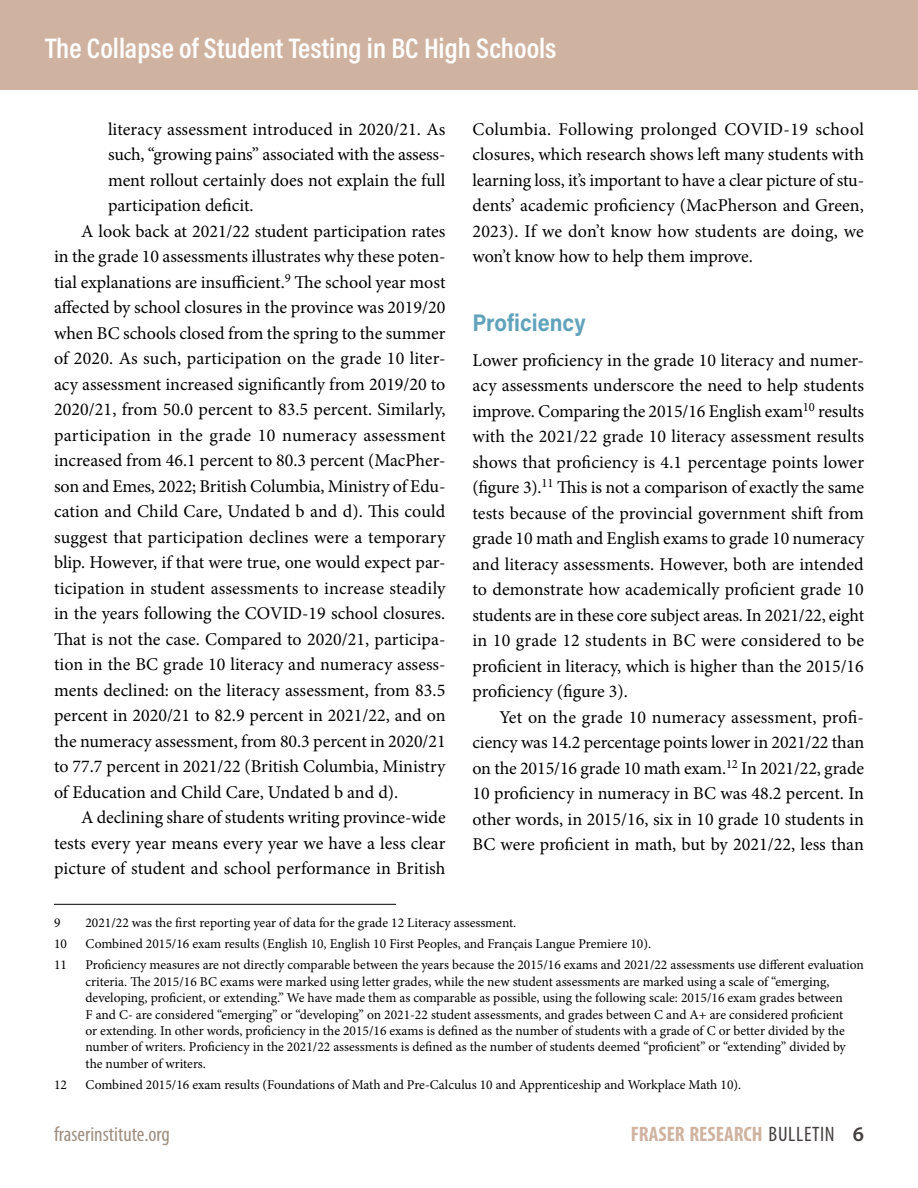
<style>
.page{position:relative;width:918px;height:1188px;background:#fff}
.page>*{position:absolute;margin:0;border:0;box-sizing:border-box;transform-origin:0 0}
.t1{font:600 28.5px "Acumin Pro Cond";color:#fff}
.t2{font:700 24px "Acumin Pro";color:#61a3bb;scale:.9 1}
.t3{font:700 condensed 21px "Myriad Pro";color:#cfb3a0}
.t4{font:condensed 21px "Myriad Pro";color:#9e8e80}
.t5{font:18px/25.5px "Minion Pro";color:#000;text-align:justify}
.t6{font:18px "Minion Pro";letter-spacing:.02em;color:#000}
.t7{font:13.5px/16.5px "Minion Pro";color:#000}
.s1{font-weight:400;color:#443f3e}
.s2{font-weight:600;font-stretch:normal;color:#443f3e}
</style>
<div class="page">
<div style="left:0;top:0;width:918px;height:90px;background:#cfb3a0"></div>
<hr style="left:54px;top:904px;width:342px;height:1px;background:#000">
<h1 class="t1" style="left:45px;top:29px;width:513px">The Collapse of Student Testing in BC High Schools</h1>
<p class="t5" style="left:108px;top:116px;width:339px">literacy assessment introduced in 2020/21. As</p>
<p class="t5" style="left:108px;top:142px;width:339px">such, “growing pains” associated with the assess-</p>
<p class="t5" style="left:108px;top:167px;width:339px">ment rollout certainly does not explain the full</p>
<p class="t5" style="left:108px;top:193px;width:147px">participation deficit.</p>
<p class="t5" style="left:81px;top:218px;width:366px">A look back at 2021/22 student participation rates</p>
<p class="t5" style="left:54px;top:244px;width:393px">in the grade 10 assessments illustrates why these poten-</p>
<p class="t5" style="left:54px;top:269px;width:393px">tial explanations are insufficient.<sup>9</sup> The school year most</p>
<p class="t5" style="left:54px;top:295px;width:393px">affected by school closures in the province was 2019/20</p>
<p class="t5" style="left:54px;top:320px;width:393px">when BC schools closed from the spring to the summer</p>
<p class="t5" style="left:54px;top:346px;width:393px">of 2020. As such, participation on the grade 10 liter-</p>
<p class="t5" style="left:54px;top:371px;width:393px">acy assessment increased significantly from 2019/20 to</p>
<p class="t5" style="left:54px;top:397px;width:393px">2020/21, from 50.0 percent to 83.5 percent. Similarly,</p>
<p class="t6" style="left:54px;top:423px;width:393px">participation in the grade 10 numeracy assessment</p>
<p class="t5" style="left:54px;top:448px;width:393px">increased from 46.1 percent to 80.3 percent (MacPher-</p>
<p class="t5" style="left:54px;top:473px;width:393px">son and Emes, 2022; British Columbia, Ministry of Edu-</p>
<p class="t5" style="left:54px;top:499px;width:393px">cation and Child Care, Undated b and d). This could</p>
<p class="t5" style="left:54px;top:524px;width:393px">suggest that participation declines were a temporary</p>
<p class="t5" style="left:54px;top:550px;width:393px">blip. However, if that were true, one would expect par-</p>
<p class="t5" style="left:54px;top:575px;width:393px">ticipation in student assessments to increase steadily</p>
<p class="t5" style="left:54px;top:601px;width:393px">in the years following the COVID-19 school closures.</p>
<p class="t5" style="left:54px;top:626px;width:393px">That is not the case. Compared to 2020/21, participa-</p>
<p class="t5" style="left:54px;top:652px;width:393px">tion in the BC grade 10 literacy and numeracy assess-</p>
<p class="t5" style="left:54px;top:677px;width:393px">ments declined: on the literacy assessment, from 83.5</p>
<p class="t5" style="left:54px;top:703px;width:393px">percent in 2020/21 to 82.9 percent in 2021/22, and on</p>
<p class="t5" style="left:54px;top:728px;width:393px">the numeracy assessment, from 80.3 percent in 2020/21</p>
<p class="t5" style="left:54px;top:754px;width:393px">to 77.7 percent in 2021/22 (British Columbia, Ministry</p>
<p class="t5" style="left:54px;top:779px;width:346px">of Education and Child Care, Undated b and d).</p>
<p class="t5" style="left:81px;top:805px;width:366px">A declining share of students writing province-wide</p>
<p class="t5" style="left:54px;top:830px;width:393px">tests every year means every year we have a less clear</p>
<p class="t5" style="left:54px;top:856px;width:393px">picture of student and school performance in British</p>
<p class="t7" style="left:54px;top:915px;width:8px">9</p>
<p class="t7" style="left:85px;top:915px;width:432px">2021/22 was the first reporting year of data for the grade 12 Literacy assessment.</p>
<p class="t7" style="left:54px;top:936px;width:14px">10</p>
<p class="t7" style="left:85px;top:936px;width:567px">Combined 2015/16 exam results (English 10, English 10 First Peoples, and Français Langue Premiere 10).</p>
<p class="t7" style="left:54px;top:957px;width:14px">11</p>
<p class="t7" style="left:85px;top:957px;width:780px">Proficiency measures are not directly comparable between the years because the 2015/16 exams and 2021/22 assessments use different evaluation criteria. The 2015/16 BC exams were marked using letter grades, while the new student assessments are marked using a scale of “emerging, developing, proficient, or extending.” We have made them as comparable as possible, using the following scale: 2015/16 exam grades between<br>F and C- are considered “emerging” or “developing” on 2021-22 student assessments, and grades between C and A+ are considered proficient<br>or extending. In other words, proficiency in the 2015/16 exams is defined as the number of students with a grade of C or better divided by the number of writers. Proficiency in the 2021/22 assessments is defined as the number of students deemed “proficient” or “extending” divided by the number of writers.</p>
<p class="t7" style="left:54px;top:1077px;width:14px">12</p>
<p class="t7" style="left:85px;top:1077px;width:657px">Combined 2015/16 exam results (Foundations of Math and Pre-Calculus 10 and Apprenticeship and Workplace Math 10).</p>
<p class="t5" style="left:472px;top:116px;width:393px">Columbia. Following prolonged COVID-19 school closures, which research shows left many students with learning loss, it’s important to have a clear picture of stu&shy;dents’ academic proficiency (MacPherson and Green, 2023). If we don’t know how students are doing, we won’t know how to help them improve.</p>
<h2 class="t2" style="left:472px;top:306px;width:127px">Proficiency</h2>
<p class="t5" style="left:472px;top:347px;width:393px">Lower proficiency in the grade 10 literacy and numer&shy;acy assessments underscore the need to help students improve. Comparing the 2015/16 English exam<sup>10</sup> results with the 2021/22 grade 10 literacy assessment results shows that proficiency is 4.1 percentage points lower (figure 3).<sup>11</sup> This is not a comparison of exactly the same tests because of the provincial government shift from grade 10 math and English exams to grade 10 numeracy and literacy assessments. However, both are intended to demonstrate how academically proficient grade 10 students are in these core subject areas. In 2021/22, eight in 10 grade 12 students in BC were considered to be proficient in literacy, which is higher than the 2015/16 proficiency (figure 3).</p>
<p class="t5" style="left:472px;top:704px;width:393px;text-indent:27px">Yet on the grade 10 numeracy assessment, profi&shy;ciency was 14.2 percentage points lower in 2021/22 than on the 2015/16 grade 10 math exam.<sup>12</sup> In 2021/22, grade 10 proficiency in numeracy in BC was 48.2 percent. In other words, in 2015/16, six in 10 grade 10 students in BC were proficient in math, but by 2021/22, less than</p>
<p class="t4" style="left:54px;top:1121px;width:117px">fraserinstitute.org</p>
<p class="t3" style="left:631px;top:1121px;width:235px">FRASER RESEARCH <span class="s1">BULLETIN</span> <span class="s2">6</span></p>
</div>
